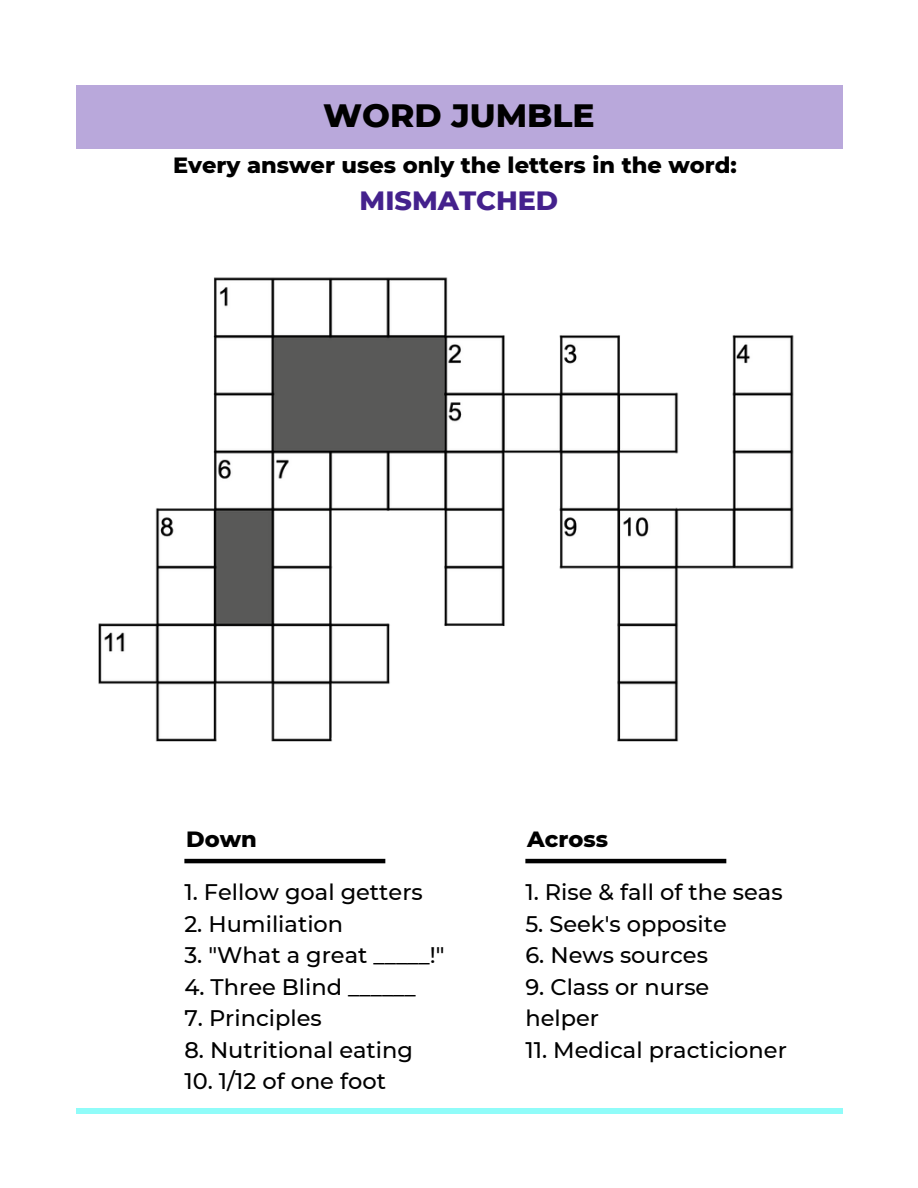
<style>
.page{position:relative;width:918px;height:1188px;background:#fff}
.page>*{position:absolute;margin:0;border:0;box-sizing:border-box;transform-origin:0 0}
.t1{font:800 33px "Montserrat";color:#000}
.t2{font:800 27px "Montserrat";color:#44218d}
.t3{font:500 22.5px/31.5px "Montserrat";color:#000}
.t4{font:800 22.5px "Montserrat";color:#000}
</style>
<div class="page">
<hr style="left:184px;top:859px;width:201px;height:4px;background:#000">
<hr style="left:525px;top:859px;width:201px;height:4px;background:#000">
<div style="left:76px;top:85px;width:766px;height:63px;background:#b9a8db"></div>
<div style="left:76px;top:1108px;width:766px;height:6px;background:#90fcf9"></div>
<img style="left:98px;top:277px;width:696px;height:465px">
<p class="t1" style="left:323px;top:95px;width:273px">WORD JUMBLE</p>
<h2 class="t4" style="left:173px;top:151px;width:565px">Every answer uses only the letters in the word:</h2>
<p class="t2" style="left:360px;top:184px;width:200px">MISMATCHED</p>
<p class="t4" style="left:186px;top:825px;width:72px">Down</p>
<p class="t4" style="left:527px;top:825px;width:82px">Across</p>
<p class="t3" style="left:184px;top:877px;width:240px">1. Fellow goal getters</p>
<p class="t3" style="left:184px;top:908px;width:160px">2. Humiliation</p>
<p class="t3" style="left:184px;top:940px;width:262px">3. "What a great _____!"</p>
<p class="t3" style="left:184px;top:971px;width:233px">4. Three Blind ______</p>
<p class="t3" style="left:184px;top:1003px;width:139px">7. Principles</p>
<p class="t3" style="left:184px;top:1034px;width:230px">8. Nutritional eating</p>
<p class="t3" style="left:184px;top:1066px;width:203px">10. 1/12 of one foot</p>
<p class="t3" style="left:525px;top:877px;width:259px">1. Rise &amp; fall of the seas</p>
<p class="t3" style="left:525px;top:908px;width:203px">5. Seek's opposite</p>
<p class="t3" style="left:525px;top:940px;width:184px">6. News sources</p>
<p class="t3" style="left:525px;top:971px;width:186px">9. Class or nurse helper</p>
<p class="t3" style="left:525px;top:1034px;width:263px">11. Medical practicioner</p>
</div>
